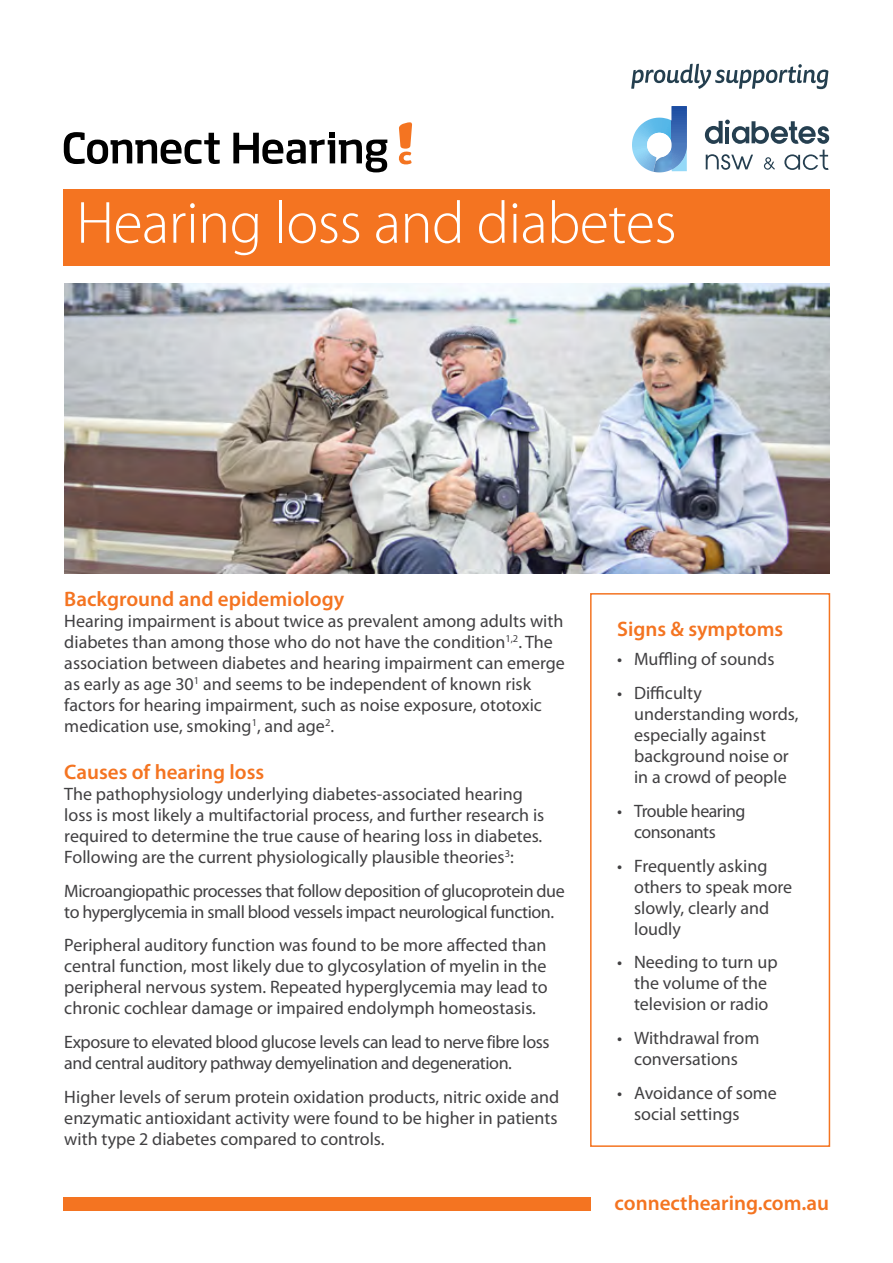
<style>
.page{position:relative;width:893px;height:1263px;background:#fff}
.page>*{position:absolute;margin:0;border:0;box-sizing:border-box;transform-origin:0 0}
.t1{font:300 60px "Myriad Pro";letter-spacing:-.01em;color:#fff}
.t2{font:600 21px "Myriad Pro";color:#f47421}
.t3{font:18px/21px "Myriad Pro";color:#414042}
.t4{font:18px/21px "Myriad Pro";letter-spacing:-.025em;color:#414042}
</style>
<div class="page">
<div style="left:64px;top:1197px;width:527px;height:13px;background:#f47421"></div>
<svg style="left:705px;top:120px;width:124px;height:24px"></svg>
<svg style="left:632px;top:106px;width:55px;height:66px"></svg>
<svg style="left:784px;top:150px;width:45px;height:20px"></svg>
<svg style="left:706px;top:154px;width:47px;height:16px"></svg>
<svg style="left:764px;top:157px;width:11px;height:13px"></svg>
<svg style="left:631px;top:64px;width:197px;height:25px"></svg>
<svg style="left:64px;top:132px;width:156px;height:32px"></svg>
<svg style="left:233px;top:133px;width:154px;height:39px"></svg>
<svg style="left:398px;top:122px;width:14px;height:43px"></svg>
<img style="left:65px;top:283px;width:764px;height:291px">
<div style="left:64px;top:189px;width:766px;height:77px;background:#f47421"></div>
<div style="left:590px;top:593px;width:240px;height:554px;border:2px solid #f47421"></div>
<h1 class="t1" style="left:76px;top:187px;width:602px">Hearing loss and diabetes</h1>
<p class="t2" style="left:64px;top:586px;width:281px">Background and epidemiology</p>
<p class="t3" style="left:64px;top:610px;width:502px">Hearing impairment is about twice as prevalent among adults with diabetes than among those who do not have the condition<sup>1,2</sup>. The association between diabetes and hearing impairment can emerge as early as age 30<sup>1</sup> and seems to be independent of known risk factors for hearing impairment, such as noise exposure, ototoxic medication use, smoking<sup>1</sup>, and age<sup>2</sup>.</p>
<p class="t2" style="left:64px;top:758px;width:201px">Causes of hearing loss</p>
<p class="t3" style="left:64px;top:783px;width:481px">The pathophysiology underlying diabetes-associated hearing loss is most likely a multifactorial process, and further research is required to determine the true cause of hearing loss in diabetes.<br>Following are the current physiologically plausible theories<sup>3</sup>:</p>
<p class="t4" style="left:64px;top:880px;width:502px">Microangiopathic processes that follow deposition of glucoprotein due to hyperglycemia in small blood vessels impact neurological function.</p>
<p class="t3" style="left:64px;top:934px;width:485px;text-align:justify">Peripheral auditory function was found to be more affected than central function, most likely due to glycosylation of myelin in the peripheral nervous system. Repeated hyperglycemia may lead to chronic cochlear damage or impaired endolymph homeostasis.</p>
<p class="t4" style="left:64px;top:1031px;width:487px">Exposure to elevated blood glucose levels can lead to nerve fibre loss and central auditory pathway demyelination and degeneration.</p>
<p class="t3" style="left:64px;top:1086px;width:496px;text-align:justify">Higher levels of serum protein oxidation products, nitric oxide and enzymatic antioxidant activity were found to be higher in patients with type 2 diabetes compared to controls.</p>
<p class="t2" style="left:617px;top:615px;width:168px">Signs &amp; symptoms</p>
<p class="t3" style="left:617px;top:648px;width:159px">• Muffling of sounds</p>
<p class="t3" style="left:634px;top:682px;width:166px;text-indent:-17px">• Difficulty understanding words, especially against background noise or in a crowd of people</p>
<p class="t4" style="left:634px;top:800px;width:113px;text-indent:-17px">• Trouble hearing consonants</p>
<p class="t3" style="left:634px;top:855px;width:160px;text-indent:-17px">• Frequently asking others to speak more slowly, clearly and loudly</p>
<p class="t3" style="left:617px;top:951px;width:162px;text-align:center">• Needing to turn up the volume of the television or radio</p>
<p class="t3" style="left:617px;top:1027px;width:144px;text-align:center">• Withdrawal from conversations</p>
<p class="t3" style="left:634px;top:1082px;width:144px;text-indent:-17px">• Avoidance of some social settings</p>
<p class="t2" style="left:615px;top:1189px;width:216px">connecthearing.com.au</p>
</div>
